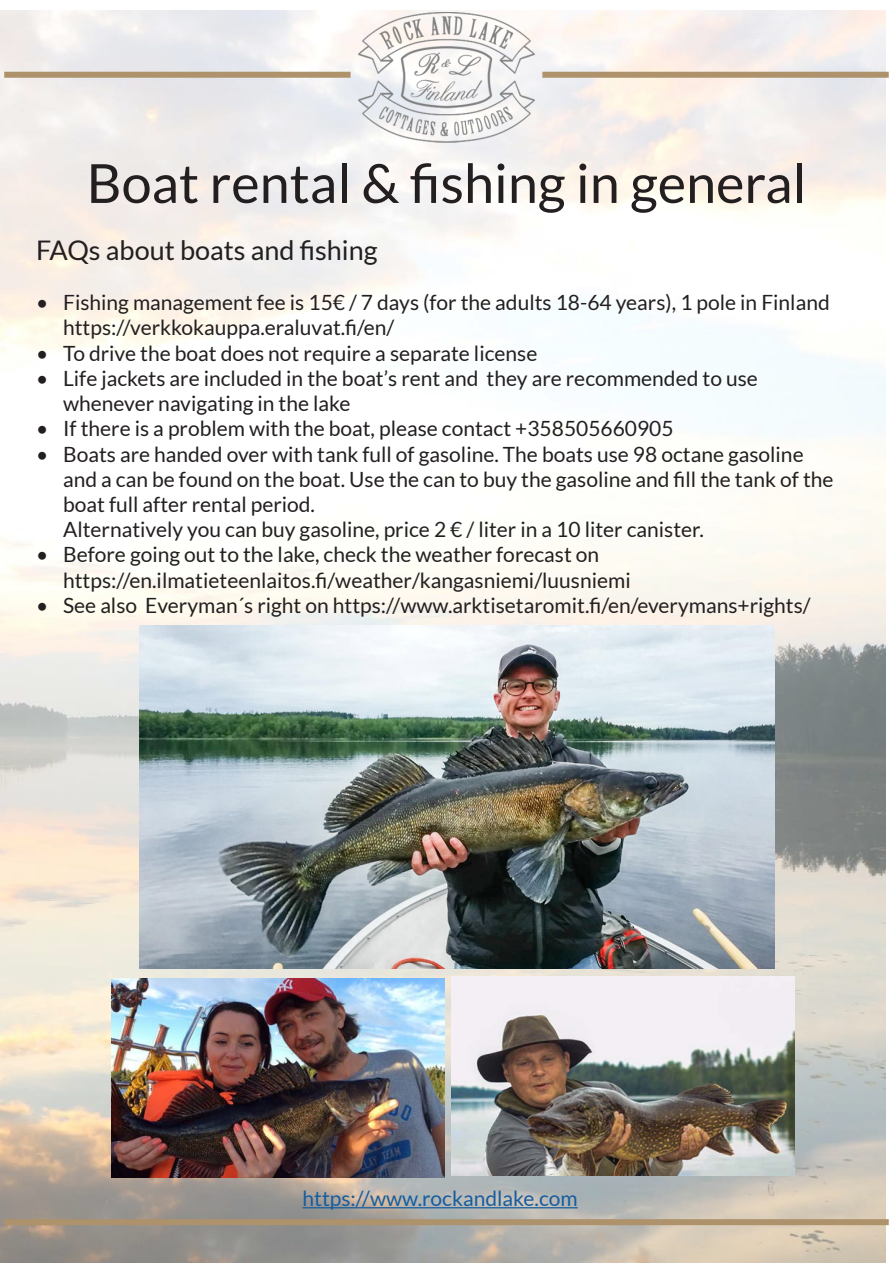
<style>
.page{position:relative;width:893px;height:1263px;background:#fff}
.page>*{position:absolute;margin:0;border:0;box-sizing:border-box;transform-origin:0 0}
.t1{font:54px "Lato";color:#231f20}
.t2{font:27px "Lato";color:#231f20}
.t3{font:21px/25.2px "Lato";color:#231f20}
.t4{font:21px "Lato";color:#175d9e}
</style>
<div class="page">
<img style="left:1px;top:11px;width:884px;height:1252px">
<img style="left:351px;top:13px;width:191px;height:130px">
<hr style="left:302px;top:1207px;width:276px;height:1px;background:#175d9e">
<div style="left:4px;top:72px;width:347px;height:6px;background:#ad926b"></div>
<div style="left:542px;top:72px;width:347px;height:6px;background:#ad926b"></div>
<div style="left:4px;top:1219px;width:885px;height:6px;background:#ad926b"></div>
<img style="left:452px;top:976px;width:342px;height:199px">
<img style="left:111px;top:978px;width:333px;height:199px">
<img style="left:139px;top:626px;width:635px;height:343px">
<p class="t1" style="left:87px;top:153px;width:721px">Boat rental &amp; fishing in general</p>
<p class="t2" style="left:36px;top:235px;width:343px">FAQs about boats and fishing</p>
<p class="t3" style="left:63px;top:290px;width:768px;text-indent:-27px">• Fishing management fee is 15€ / 7 days (for the adults 18-64 years), 1 pole in Finland https://verkkokauppa.eraluvat.fi/en/</p>
<p class="t3" style="left:36px;top:340px;width:503px">• To drive the boat does not require a separate license</p>
<p class="t3" style="left:63px;top:366px;width:696px;text-indent:-27px">• Life jackets are included in the boat’s rent and they are recommended to use whenever navigating in the lake</p>
<p class="t3" style="left:36px;top:416px;width:639px">• If there is a problem with the boat, please contact +358505660905</p>
<p class="t3" style="left:63px;top:441px;width:772px;text-indent:-27px">• Boats are handed over with tank full of gasoline. The boats use 98 octane gasoline and a can be found on the boat. Use the can to buy the gasoline and fill the tank of the boat full after rental period.<br>Alternatively you can buy gasoline, price 2 € / liter in a 10 liter canister.</p>
<p class="t3" style="left:63px;top:542px;width:569px;text-indent:-27px">• Before going out to the lake, check the weather forecast on https://en.ilmatieteenlaitos.fi/weather/kangasniemi/luusniemi</p>
<p class="t3" style="left:36px;top:592px;width:776px">• See also Everyman´s right on https://www.arktisetaromit.fi/en/everymans+rights/</p>
<p class="t4" style="left:302px;top:1187px;width:277px">https://www.rockandlake.com</p>
</div>
